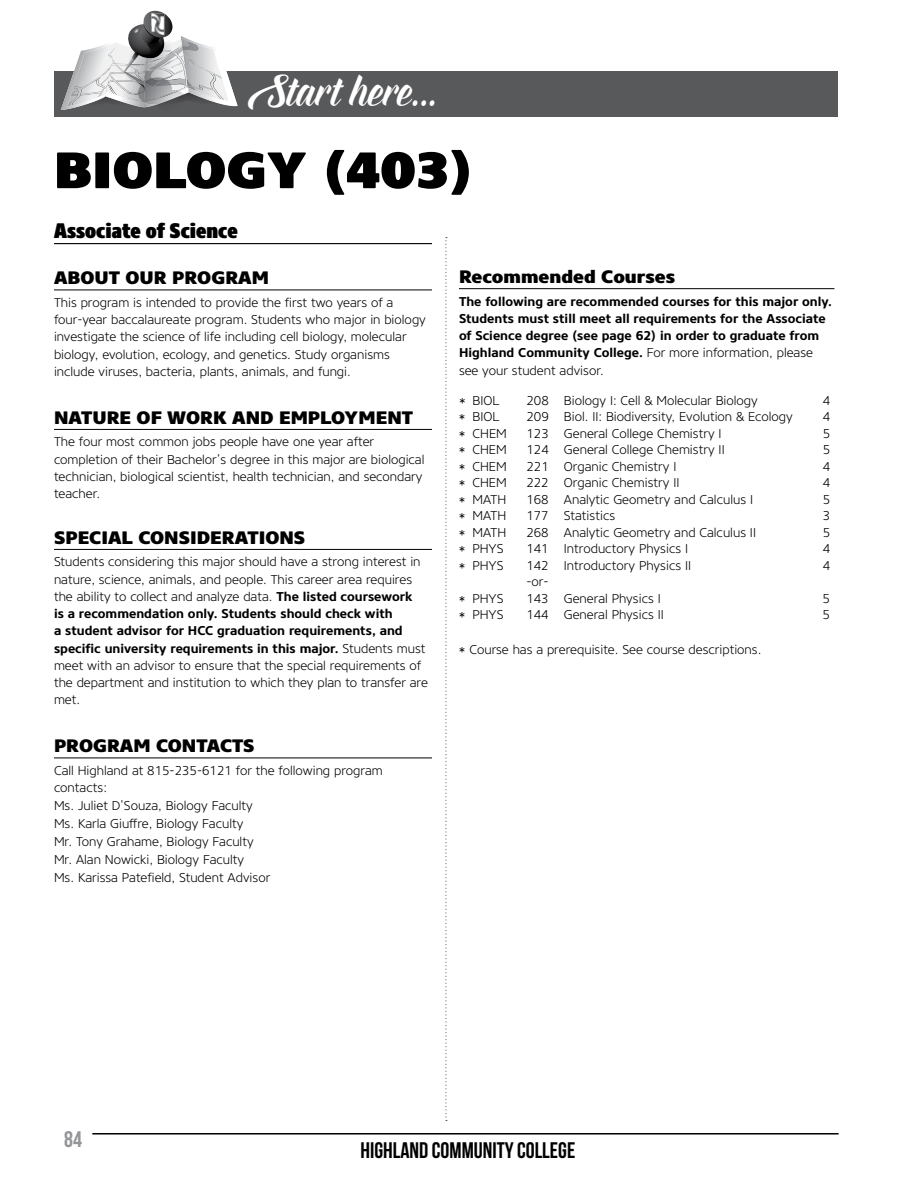
<style>
.page{position:relative;width:918px;height:1188px;background:#fff}
.page>*{position:absolute;margin:0;border:0;box-sizing:border-box;transform-origin:0 0}
.t1{font:900 51px "Core Sans NR95";color:#000}
.t2{font:42.3px "Everglow";color:#fff}
.t3{font:22.5px "Bebas Neue";color:#000}
.t4{font:22.5px "Bebas Neue";color:#939598}
.t5{font:900 21px "Core Sans NR97 Cn";color:#000}
.t6{font:800 18px "Core Sans NR85";color:#000}
.t7{font:300 12.75px/17.2px "Core Sans NR35";color:#000}
.t8{font:700 12.75px/17.2px "Core Sans NR65";color:#000}
.s1{font-family:"Core Sans NR65";font-weight:700}
.s2{font-family:"Core Sans NR35";font-weight:300}
</style>
<div class="page">
<svg style="left:445px;top:237px;width:2px;height:884px"></svg>
<hr style="left:92px;top:1133px;width:747px;height:2px;background:#000">
<div style="left:54px;top:71px;width:783px;height:46px;background:#58595b"></div>
<svg style="left:61px;top:11px;width:177px;height:99px"></svg>
<hr style="left:54px;top:243px;width:378px;height:1px;background:#000">
<hr style="left:54px;top:290px;width:378px;height:1px;background:#000">
<hr style="left:54px;top:429px;width:378px;height:1px;background:#000">
<hr style="left:54px;top:549px;width:378px;height:1px;background:#000">
<hr style="left:54px;top:758px;width:378px;height:1px;background:#000">
<hr style="left:459px;top:288px;width:375px;height:1px;background:#000">
<h2 class="t2" style="left:248px;top:62px;width:190px">Start here...</h2>
<h1 class="t1" style="left:54px;top:137px;width:421px">BIOLOGY (403)</h1>
<h3 class="t5" style="left:54px;top:217px;width:185px">Associate of Science</h3>
<h3 class="t6" style="left:54px;top:266px;width:216px">ABOUT OUR PROGRAM</h3>
<p class="t7" style="left:54px;top:294px;width:373px">This program is intended to provide the first two years of a four-year baccalaureate program. Students who major in biology investigate the science of life including cell biology, molecular biology, evolution, ecology, and genetics. Study organisms include viruses, bacteria, plants, animals, and fungi.</p>
<h3 class="t6" style="left:54px;top:406px;width:361px">NATURE OF WORK AND EMPLOYMENT</h3>
<p class="t7" style="left:54px;top:433px;width:372px">The four most common jobs people have one year after completion of their Bachelor’s degree in this major are biological technician, biological scientist, health technician, and secondary teacher.</p>
<h3 class="t6" style="left:54px;top:526px;width:253px">SPECIAL CONSIDERATIONS</h3>
<p class="t7" style="left:54px;top:553px;width:368px">Students considering this major should have a strong interest in nature, science, animals, and people. This career area requires the ability to collect and analyze data. <span class="s1">The listed coursework</span></p>
<p class="t8" style="left:54px;top:605px;width:373px">is a recommendation only. Students should check with<br>a student advisor for HCC graduation requirements, and specific university requirements in this major. <span class="s2">Students must</span></p>
<p class="t7" style="left:54px;top:657px;width:376px">meet with an advisor to ensure that the special requirements of the department and institution to which they plan to transfer are met.</p>
<h3 class="t6" style="left:54px;top:734px;width:202px">PROGRAM CONTACTS</h3>
<p class="t7" style="left:54px;top:761px;width:330px;line-height:17.9px">Call Highland at 815-235-6121 for the following program contacts:<br>Ms. Juliet D’Souza, Biology Faculty<br>Ms. Karla Giuffre, Biology Faculty<br>Mr. Tony Grahame, Biology Faculty<br>Mr. Alan Nowicki, Biology Faculty<br>Ms. Karissa Patefield, Student Advisor</p>
<h3 class="t6" style="left:459px;top:265px;width:218px">Recommended Courses</h3>
<p class="t8" style="left:459px;top:293px;width:374px">The following are recommended courses for this major only.<br>Students must still meet all requirements for the Associate of Science degree (see page 62) in order to graduate from Highland Community College. <span class="s2">For more information, please</span></p>
<p class="t7" style="left:459px;top:362px;width:144px">see your student advisor.</p>
<p class="t7" style="left:459px;top:392px;width:42px">* BIOL</p>
<p class="t7" style="left:526px;top:392px;width:233px">208 Biology I: Cell &amp; Molecular Biology</p>
<p class="t7" style="left:823px;top:392px;width:9px">4</p>
<p class="t7" style="left:459px;top:408px;width:42px">* BIOL</p>
<p class="t7" style="left:526px;top:408px;width:268px">209 Biol. II: Biodiversity, Evolution &amp; Ecology</p>
<p class="t7" style="left:823px;top:408px;width:9px">4</p>
<p class="t7" style="left:459px;top:425px;width:49px">* CHEM</p>
<p class="t7" style="left:526px;top:425px;width:197px">123 General College Chemistry I</p>
<p class="t7" style="left:823px;top:425px;width:9px">5</p>
<p class="t7" style="left:459px;top:441px;width:49px">* CHEM</p>
<p class="t7" style="left:526px;top:441px;width:200px">124 General College Chemistry II</p>
<p class="t7" style="left:823px;top:441px;width:9px">5</p>
<p class="t7" style="left:459px;top:458px;width:49px">* CHEM</p>
<p class="t7" style="left:526px;top:458px;width:152px">221 Organic Chemistry I</p>
<p class="t7" style="left:823px;top:458px;width:9px">4</p>
<p class="t7" style="left:459px;top:474px;width:49px">* CHEM</p>
<p class="t7" style="left:526px;top:474px;width:155px">222 Organic Chemistry II</p>
<p class="t7" style="left:823px;top:474px;width:9px">4</p>
<p class="t7" style="left:459px;top:491px;width:49px">* MATH</p>
<p class="t7" style="left:526px;top:491px;width:228px">168 Analytic Geometry and Calculus I</p>
<p class="t7" style="left:823px;top:491px;width:9px">5</p>
<p class="t7" style="left:459px;top:507px;width:49px">* MATH</p>
<p class="t7" style="left:526px;top:507px;width:90px">177 Statistics</p>
<p class="t7" style="left:823px;top:507px;width:9px">3</p>
<p class="t7" style="left:459px;top:524px;width:49px">* MATH</p>
<p class="t7" style="left:526px;top:524px;width:231px">268 Analytic Geometry and Calculus II</p>
<p class="t7" style="left:823px;top:524px;width:9px">5</p>
<p class="t7" style="left:459px;top:540px;width:46px">* PHYS</p>
<p class="t7" style="left:526px;top:540px;width:163px">141 Introductory Physics I</p>
<p class="t7" style="left:823px;top:540px;width:9px">4</p>
<p class="t7" style="left:459px;top:557px;width:46px">* PHYS</p>
<p class="t7" style="left:526px;top:557px;width:166px">142 Introductory Physics II</p>
<p class="t7" style="left:823px;top:557px;width:9px">4</p>
<p class="t7" style="left:526px;top:573px;width:24px">-or-</p>
<p class="t7" style="left:459px;top:590px;width:46px">* PHYS</p>
<p class="t7" style="left:526px;top:590px;width:136px">143 General Physics I</p>
<p class="t7" style="left:823px;top:590px;width:9px">5</p>
<p class="t7" style="left:459px;top:606px;width:46px">* PHYS</p>
<p class="t7" style="left:526px;top:606px;width:139px">144 General Physics II</p>
<p class="t7" style="left:823px;top:606px;width:9px">5</p>
<p class="t7" style="left:459px;top:641px;width:302px">* Course has a prerequisite. See course descriptions.</p>
<h3 class="t4" style="left:64px;top:1127px;width:19px">84</h3>
<h3 class="t3" style="left:361px;top:1138px;width:216px">HIGHLAND COMMUNITY COLLEGE</h3>
</div>
